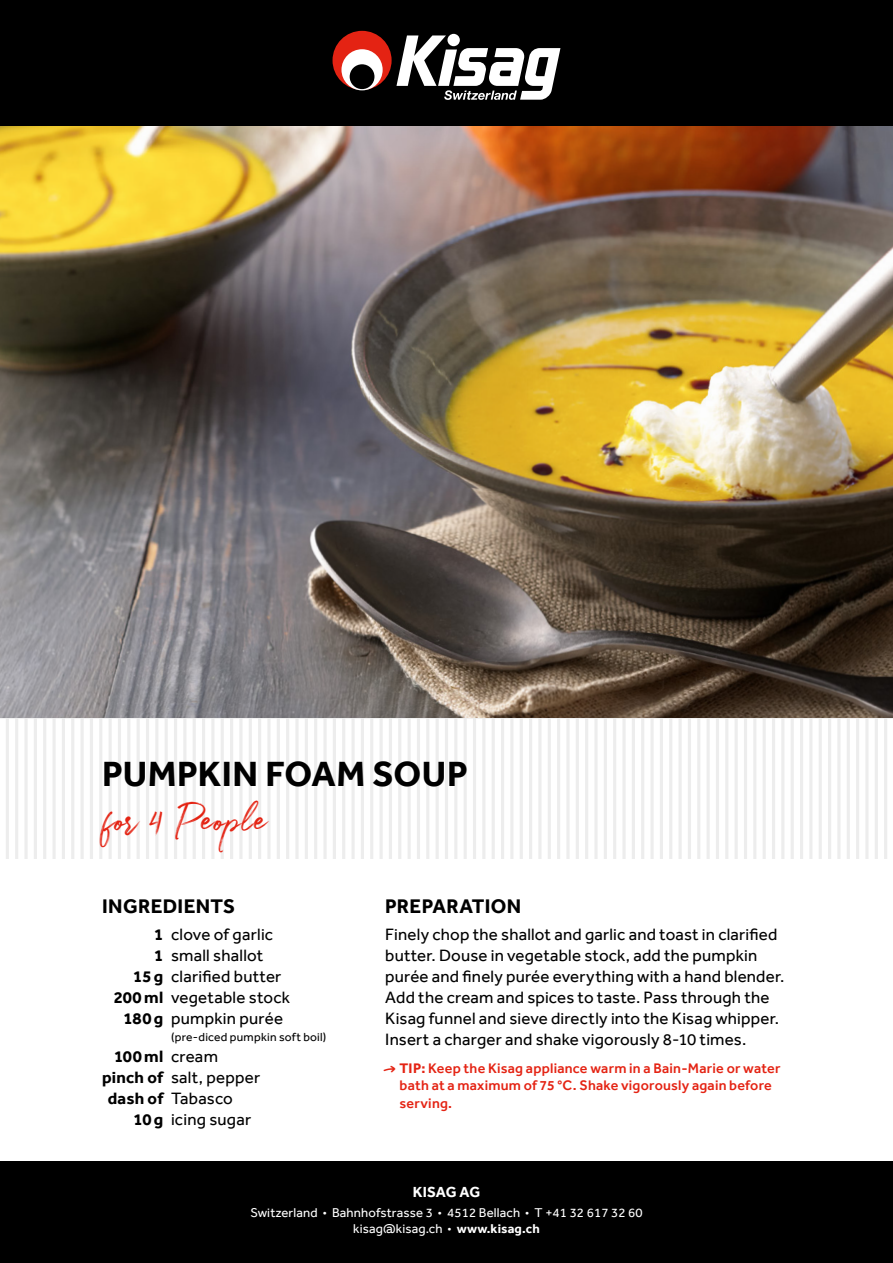
<style>
.page{position:relative;width:893px;height:1263px;background:#fff}
.page>*{position:absolute;margin:0;border:0;box-sizing:border-box;transform-origin:0 0}
.t1{font:42px "Julietta Messie";letter-spacing:.01em;color:#e42313}
.t2{font:700 36px "Effra";letter-spacing:.01em;color:#000}
.t3{font:700 20.25px "Effra";letter-spacing:.015em;color:#000}
.t4{font:16.8px/21px "Effra";letter-spacing:.01em;color:#000}
.t5{font:700 16.8px "Effra";color:#000}
.t6{font:700 15px "Effra";letter-spacing:-.005em;color:#fff}
.t7{font:500 14.25px/17.2px "Effra";letter-spacing:.015em;color:#e42313}
.t8{font:13.2px/16.2px "Effra";letter-spacing:.01em;color:#fff;text-align:center}
.t9{font:12px "Effra";letter-spacing:.02em;color:#000}
.s1{font-weight:700}
.s2{font-weight:400}
.s3{font-family:"PW New Arrows";font-weight:400}
.s4{font-size:11.25px}
</style>
<div class="page">
<div style="left:0;top:0;width:893px;height:126px;background:#000"></div>
<div style="left:0;top:1161px;width:893px;height:102px;background:#000"></div>
<svg style="left:396px;top:35px;width:164px;height:65px"></svg>
<div style="left:333px;top:31px;width:59px;height:59px;background:#e42313;border-radius:50%"></div>
<div style="left:341px;top:49px;width:42px;height:41px;background:#fff;border-radius:50%"></div>
<div style="left:350px;top:64px;width:24px;height:25px;background:#000;border-radius:50%"></div>
<img style="left:0;top:126px;width:893px;height:593px">
<div style="left:0;top:719px;width:893px;height:140px;background:#ededed"></div>
<div style="left:9px;top:719px;width:6px;height:140px;background:#fff"></div>
<div style="left:0;top:719px;width:6px;height:140px;background:#fff"></div>
<div style="left:65px;top:719px;width:6px;height:140px;background:#fff"></div>
<div style="left:102px;top:719px;width:7px;height:140px;background:#fff"></div>
<div style="left:121px;top:719px;width:6px;height:140px;background:#fff"></div>
<div style="left:140px;top:719px;width:6px;height:140px;background:#fff"></div>
<div style="left:158px;top:719px;width:7px;height:140px;background:#fff"></div>
<div style="left:177px;top:719px;width:6px;height:140px;background:#fff"></div>
<div style="left:196px;top:719px;width:6px;height:140px;background:#fff"></div>
<div style="left:214px;top:719px;width:7px;height:140px;background:#fff"></div>
<div style="left:233px;top:719px;width:6px;height:140px;background:#fff"></div>
<div style="left:252px;top:719px;width:6px;height:140px;background:#fff"></div>
<div style="left:261px;top:719px;width:6px;height:140px;background:#fff"></div>
<div style="left:271px;top:719px;width:6px;height:140px;background:#fff"></div>
<div style="left:280px;top:719px;width:6px;height:140px;background:#fff"></div>
<div style="left:289px;top:719px;width:6px;height:140px;background:#fff"></div>
<div style="left:299px;top:719px;width:6px;height:140px;background:#fff"></div>
<div style="left:308px;top:719px;width:6px;height:140px;background:#fff"></div>
<div style="left:317px;top:719px;width:6px;height:140px;background:#fff"></div>
<div style="left:336px;top:719px;width:6px;height:140px;background:#fff"></div>
<div style="left:345px;top:719px;width:6px;height:140px;background:#fff"></div>
<div style="left:327px;top:719px;width:6px;height:140px;background:#fff"></div>
<div style="left:355px;top:719px;width:6px;height:140px;background:#fff"></div>
<div style="left:364px;top:719px;width:6px;height:140px;background:#fff"></div>
<div style="left:373px;top:719px;width:6px;height:140px;background:#fff"></div>
<div style="left:392px;top:719px;width:6px;height:140px;background:#fff"></div>
<div style="left:383px;top:719px;width:6px;height:140px;background:#fff"></div>
<div style="left:401px;top:719px;width:7px;height:140px;background:#fff"></div>
<div style="left:411px;top:719px;width:6px;height:140px;background:#fff"></div>
<div style="left:420px;top:719px;width:6px;height:140px;background:#fff"></div>
<div style="left:429px;top:719px;width:7px;height:140px;background:#fff"></div>
<div style="left:448px;top:719px;width:6px;height:140px;background:#fff"></div>
<div style="left:457px;top:719px;width:7px;height:140px;background:#fff"></div>
<div style="left:439px;top:719px;width:6px;height:140px;background:#fff"></div>
<div style="left:467px;top:719px;width:6px;height:140px;background:#fff"></div>
<div style="left:476px;top:719px;width:6px;height:140px;background:#fff"></div>
<div style="left:485px;top:719px;width:7px;height:140px;background:#fff"></div>
<div style="left:46px;top:719px;width:7px;height:140px;background:#fff"></div>
<div style="left:28px;top:719px;width:6px;height:140px;background:#fff"></div>
<div style="left:84px;top:719px;width:6px;height:140px;background:#fff"></div>
<div style="left:37px;top:719px;width:6px;height:140px;background:#fff"></div>
<div style="left:93px;top:719px;width:6px;height:140px;background:#fff"></div>
<div style="left:130px;top:719px;width:7px;height:140px;background:#fff"></div>
<div style="left:149px;top:719px;width:6px;height:140px;background:#fff"></div>
<div style="left:168px;top:719px;width:6px;height:140px;background:#fff"></div>
<div style="left:186px;top:719px;width:7px;height:140px;background:#fff"></div>
<div style="left:205px;top:719px;width:6px;height:140px;background:#fff"></div>
<div style="left:224px;top:719px;width:6px;height:140px;background:#fff"></div>
<div style="left:242px;top:719px;width:7px;height:140px;background:#fff"></div>
<div style="left:18px;top:719px;width:6px;height:140px;background:#fff"></div>
<div style="left:74px;top:719px;width:7px;height:140px;background:#fff"></div>
<div style="left:56px;top:719px;width:6px;height:140px;background:#fff"></div>
<div style="left:112px;top:719px;width:6px;height:140px;background:#fff"></div>
<div style="left:495px;top:719px;width:6px;height:140px;background:#fff"></div>
<div style="left:513px;top:719px;width:7px;height:140px;background:#fff"></div>
<div style="left:532px;top:719px;width:6px;height:140px;background:#fff"></div>
<div style="left:551px;top:719px;width:6px;height:140px;background:#fff"></div>
<div style="left:570px;top:719px;width:6px;height:140px;background:#fff"></div>
<div style="left:588px;top:719px;width:6px;height:140px;background:#fff"></div>
<div style="left:607px;top:719px;width:6px;height:140px;background:#fff"></div>
<div style="left:626px;top:719px;width:6px;height:140px;background:#fff"></div>
<div style="left:635px;top:719px;width:6px;height:140px;background:#fff"></div>
<div style="left:644px;top:719px;width:6px;height:140px;background:#fff"></div>
<div style="left:654px;top:719px;width:6px;height:140px;background:#fff"></div>
<div style="left:663px;top:719px;width:6px;height:140px;background:#fff"></div>
<div style="left:672px;top:719px;width:6px;height:140px;background:#fff"></div>
<div style="left:682px;top:719px;width:6px;height:140px;background:#fff"></div>
<div style="left:691px;top:719px;width:6px;height:140px;background:#fff"></div>
<div style="left:710px;top:719px;width:6px;height:140px;background:#fff"></div>
<div style="left:719px;top:719px;width:6px;height:140px;background:#fff"></div>
<div style="left:700px;top:719px;width:7px;height:140px;background:#fff"></div>
<div style="left:728px;top:719px;width:7px;height:140px;background:#fff"></div>
<div style="left:738px;top:719px;width:6px;height:140px;background:#fff"></div>
<div style="left:747px;top:719px;width:6px;height:140px;background:#fff"></div>
<div style="left:766px;top:719px;width:6px;height:140px;background:#fff"></div>
<div style="left:756px;top:719px;width:7px;height:140px;background:#fff"></div>
<div style="left:775px;top:719px;width:6px;height:140px;background:#fff"></div>
<div style="left:504px;top:719px;width:6px;height:140px;background:#fff"></div>
<div style="left:523px;top:719px;width:6px;height:140px;background:#fff"></div>
<div style="left:541px;top:719px;width:7px;height:140px;background:#fff"></div>
<div style="left:560px;top:719px;width:6px;height:140px;background:#fff"></div>
<div style="left:579px;top:719px;width:6px;height:140px;background:#fff"></div>
<div style="left:598px;top:719px;width:6px;height:140px;background:#fff"></div>
<div style="left:616px;top:719px;width:6px;height:140px;background:#fff"></div>
<div style="left:784px;top:719px;width:7px;height:140px;background:#fff"></div>
<div style="left:878px;top:719px;width:6px;height:140px;background:#fff"></div>
<div style="left:794px;top:719px;width:6px;height:140px;background:#fff"></div>
<div style="left:868px;top:719px;width:7px;height:140px;background:#fff"></div>
<div style="left:831px;top:719px;width:6px;height:140px;background:#fff"></div>
<div style="left:850px;top:719px;width:6px;height:140px;background:#fff"></div>
<div style="left:812px;top:719px;width:7px;height:140px;background:#fff"></div>
<div style="left:822px;top:719px;width:6px;height:140px;background:#fff"></div>
<div style="left:859px;top:719px;width:6px;height:140px;background:#fff"></div>
<div style="left:803px;top:719px;width:6px;height:140px;background:#fff"></div>
<div style="left:887px;top:719px;width:6px;height:140px;background:#fff"></div>
<div style="left:840px;top:719px;width:7px;height:140px;background:#fff"></div>
<p class="t2" style="left:102px;top:753px;width:367px">PUMPKIN FOAM SOUP</p>
<p class="t1" style="left:102px;top:790px;width:165px">for 4 People</p>
<p class="t3" style="left:102px;top:894px;width:135px">INGREDIENTS</p>
<p class="t4" style="left:154px;top:924px;width:121px"><span class="s1">1</span> clove of garlic</p>
<p class="t4" style="left:154px;top:945px;width:111px"><span class="s1">1</span> small shallot</p>
<p class="t4" style="left:133px;top:966px;width:150px"><span class="s1">15 g</span> clarified butter</p>
<p class="t4" style="left:114px;top:987px;width:178px"><span class="s1">200 ml</span> vegetable stock</p>
<p class="t4" style="left:123px;top:1008px;width:161px"><span class="s1">180 g</span> pumpkin purée</p>
<p class="t9" style="left:171px;top:1030px;width:157px">(pre-diced pumpkin soft boil)</p>
<p class="t5" style="left:114px;top:1046px;width:105px">100 ml <span class="s2">cream</span></p>
<p class="t4" style="left:102px;top:1066px;width:160px"><span class="s1">pinch of</span> salt, pepper</p>
<p class="t4" style="left:108px;top:1087px;width:127px"><span class="s1">dash of</span> Tabasco</p>
<p class="t4" style="left:133px;top:1108px;width:119px"><span class="s1">10 g</span> icing sugar</p>
<p class="t3" style="left:385px;top:894px;width:137px">PREPARATION</p>
<p class="t4" style="left:385px;top:924px;width:401px">Finely chop the shallot and garlic and toast in clarified butter. Douse in vegetable stock, add the pumpkin purée and finely purée everything with a hand blender.<br>Add the cream and spices to taste. Pass through the Kisag funnel and sieve directly into the Kisag whipper.<br>Insert a charger and shake vigorously 8-10 times.</p>
<p class="t7" style="left:400px;top:1059px;width:383px;text-indent:-14px"><span class="s3">q</span> <span class="s1">TIP:</span> Keep the Kisag appliance warm in a Bain-Marie or water bath at a maximum of 75 °C. Shake vigorously again before serving.</p>
<p class="t6" style="left:413px;top:1182px;width:69px">KISAG AG</p>
<p class="t8" style="left:250px;top:1204px;width:394px">Switzerland <span class="s4">•</span> Bahnhofstrasse 3 <span class="s4">•</span> 4512 Bellach <span class="s4">•</span> T +41 32 617 32 60 kisag@kisag.ch <span class="s4">•</span> <span class="s1">www.kisag.ch</span></p>
</div>
